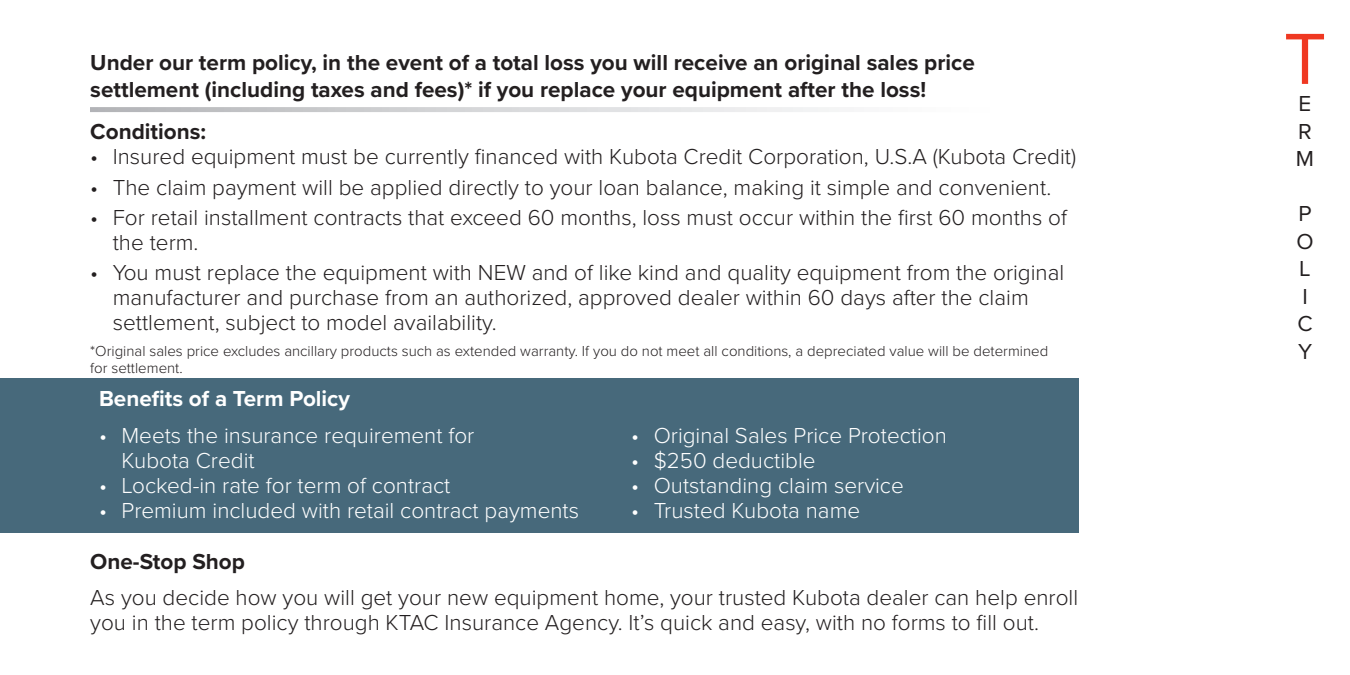
<style>
.page{position:relative;width:1350px;height:675px;background:#fff}
.page>*{position:absolute;margin:0;border:0;box-sizing:border-box;transform-origin:0 0}
.t1{font:75px "Proxima Nova";color:#ef3822}
.t2{font:300 22.5px/25px "Proxima Nova";color:#231f20}
.t3{font:300 22.5px "Proxima Nova";color:#fff}
.t4{font:700 22.5px "Proxima Nova";color:#231f20}
.t5{font:700 22.5px "Proxima Nova";color:#fff}
.t6{font:22.5px "Proxima Nova";color:#231f20}
.t7{font:300 15px "Proxima Nova";color:#231f20}
</style>
<div class="page">
<div style="left:0;top:378px;width:1078px;height:155px;background:#47697b"></div>
<svg style="left:90px;top:107px;width:749px;height:5px;background:#d5d5d7"></svg>
<p class="t4" style="left:90px;top:45px;width:886px">Under our term policy, in the event of a total loss you will receive an original sales price</p>
<p class="t4" style="left:90px;top:72px;width:837px">settlement (including taxes and fees)* if you replace your equipment after the loss!</p>
<p class="t4" style="left:90px;top:115px;width:117px">Conditions:</p>
<p class="t2" style="left:90px;top:143px;width:987px">• Insured equipment must be currently financed with Kubota Credit Corporation, U.S.A (Kubota Credit)</p>
<p class="t2" style="left:90px;top:173px;width:962px">• The claim payment will be applied directly to your loan balance, making it simple and convenient.</p>
<p class="t2" style="left:113px;top:204px;width:956px;text-indent:-22px">• For retail installment contracts that exceed 60 months, loss must occur within the first 60 months of the term.</p>
<p class="t2" style="left:113px;top:259px;width:953px;text-indent:-22px">• You must replace the equipment with NEW and of like kind and quality equipment from the original manufacturer and purchase from an authorized, approved dealer within 60 days after the claim settlement, subject to model availability.</p>
<p class="t7" style="left:90px;top:340px;width:959px">*Original sales price excludes ancillary products such as extended warranty. If you do not meet all conditions, a depreciated value will be determined</p>
<p class="t7" style="left:90px;top:357px;width:94px">for settlement.</p>
<p class="t5" style="left:99px;top:382px;width:253px">Benefits of a Term Policy</p>
<p class="t3" style="left:99px;top:418px;width:377px">• Meets the insurance requirement for</p>
<p class="t3" style="left:121px;top:443px;width:135px">Kubota Credit</p>
<p class="t3" style="left:99px;top:468px;width:353px">• Locked-in rate for term of contract</p>
<p class="t3" style="left:99px;top:493px;width:482px">• Premium included with retail contract payments</p>
<p class="t3" style="left:631px;top:418px;width:317px">• Original Sales Price Protection</p>
<p class="t3" style="left:631px;top:443px;width:186px">• $250 deductible</p>
<p class="t3" style="left:631px;top:468px;width:274px">• Outstanding claim service</p>
<p class="t3" style="left:631px;top:493px;width:231px">• Trusted Kubota name</p>
<p class="t4" style="left:90px;top:545px;width:156px">One-Stop Shop</p>
<p class="t2" style="left:90px;top:584px;width:989px">As you decide how you will get your new equipment home, your trusted Kubota dealer can help enroll you in the term policy through KTAC Insurance Agency. It’s quick and easy, with no forms to fill out.</p>
<p class="t1" style="left:1284px;top:3px;width:44px">T</p>
<p class="t6" style="left:1299px;top:87px;width:14px">E</p>
<p class="t6" style="left:1298px;top:115px;width:15px">R</p>
<p class="t6" style="left:1296px;top:142px;width:20px">M</p>
<p class="t6" style="left:1298px;top:197px;width:15px">P</p>
<p class="t6" style="left:1296px;top:225px;width:19px">O</p>
<p class="t6" style="left:1299px;top:252px;width:13px">L</p>
<p class="t6" style="left:1302px;top:280px;width:7px">I</p>
<p class="t6" style="left:1297px;top:307px;width:17px">C</p>
<p class="t6" style="left:1298px;top:335px;width:16px">Y</p>
</div>
